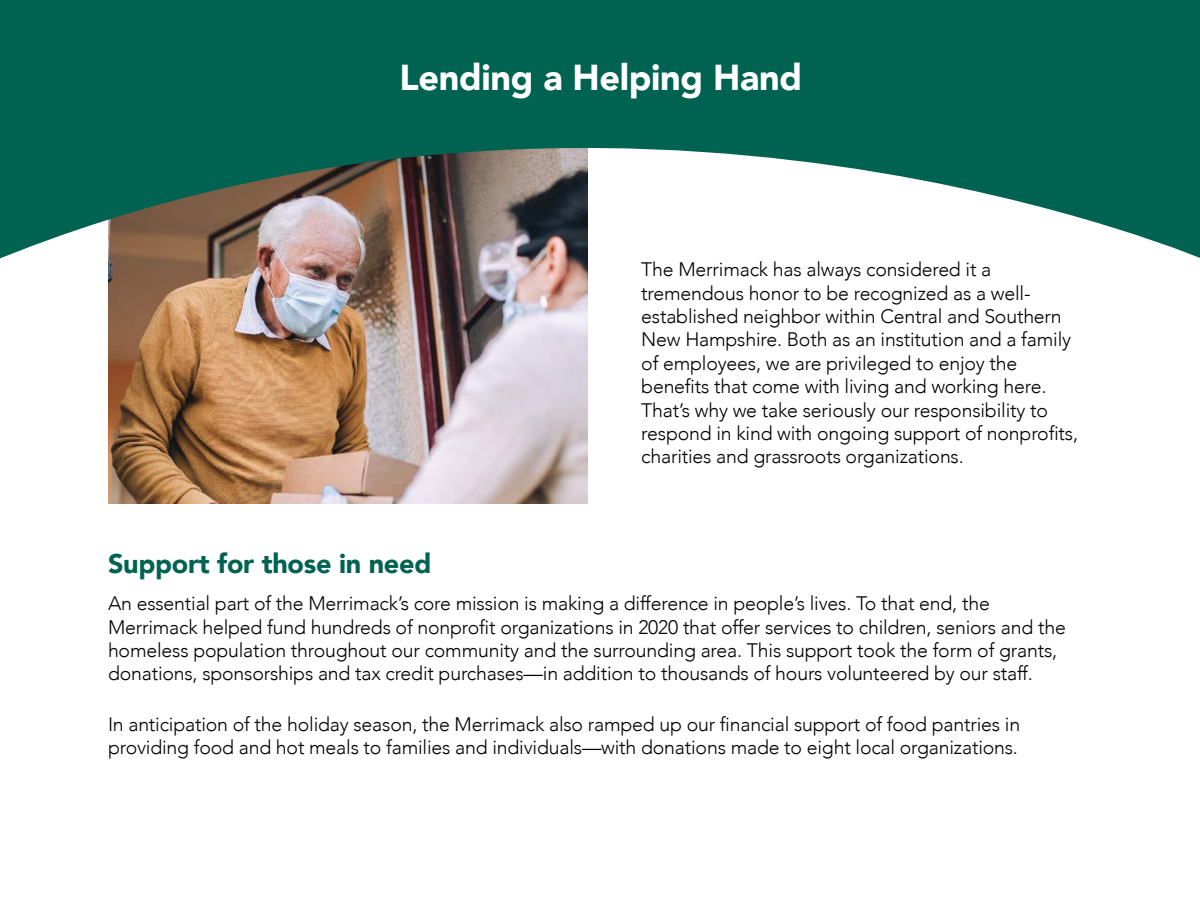
<style>
.page{position:relative;width:1200px;height:900px;background:#fff}
.page>*{position:absolute;margin:0;border:0;box-sizing:border-box;transform-origin:0 0}
.t1{font:900 36px "Avenir";letter-spacing:-.01em;color:#fff}
.t2{font:900 27px "Avenir";letter-spacing:-.01em;color:#006351}
.t3{font:300 19.5px/23.4px "Avenir";letter-spacing:-.01em;color:#000}
</style>
<div class="page">
<img style="left:108px;top:264px;width:479px;height:239px">
<svg style="left:0;top:0;width:1200px;height:264px;fill:#006351"></svg>
<h1 class="t1" style="left:399px;top:47px;width:404px">Lending a Helping Hand</h1>
<p class="t3" style="left:641px;top:258px;width:438px">The Merrimack has always considered it a tremendous honor to be recognized as a well&shy;established neighbor within Central and Southern New Hampshire. Both as an institution and a family of employees, we are privileged to enjoy the benefits that come with living and working here.<br>That’s why we take seriously our responsibility to respond in kind with ongoing support of nonprofits, charities and grassroots organizations.</p>
<h2 class="t2" style="left:108px;top:540px;width:325px">Support for those in need</h2>
<p class="t3" style="left:108px;top:592px;width:959px">An essential part of the Merrimack’s core mission is making a difference in people’s lives. To that end, the Merrimack helped fund hundreds of nonprofit organizations in 2020 that offer services to children, seniors and the homeless population throughout our community and the surrounding area. This support took the form of grants, donations, sponsorships and tax credit purchases—in addition to thousands of hours volunteered by our staff.</p>
<p class="t3" style="left:108px;top:712px;width:914px">In anticipation of the holiday season, the Merrimack also ramped up our financial support of food pantries in providing food and hot meals to families and individuals—with donations made to eight local organizations.</p>
</div>
